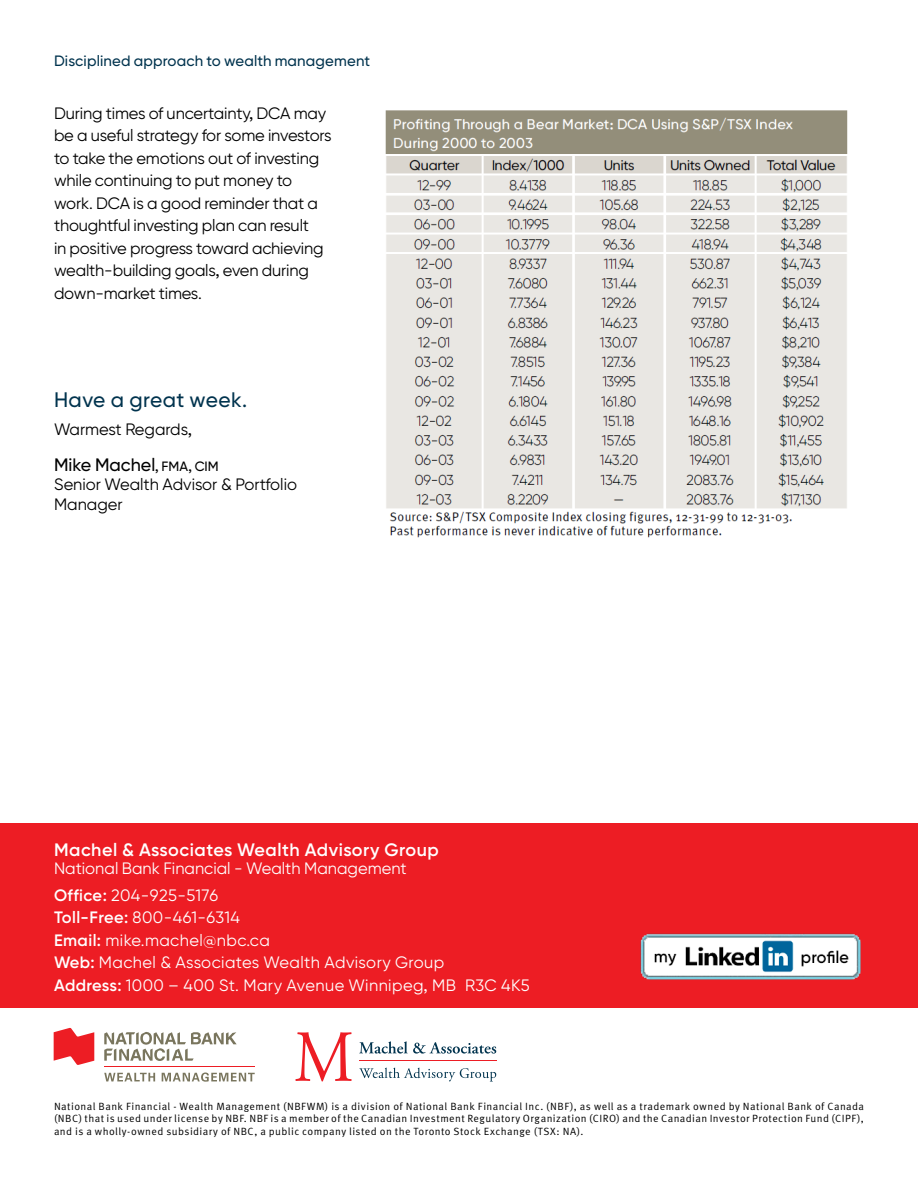
<style>
.page{position:relative;width:918px;height:1188px;background:#fff}
.page>*{position:absolute;margin:0;border:0;box-sizing:border-box;transform-origin:0 0}
.t1{font:500 21px "Gilroy BN";letter-spacing:.02em;color:#00334e}
.t2{font:600 18px "Gilroy BN";letter-spacing:.03em;color:#fff}
.t3{font:500 18px "Gilroy BN";color:#000}
.t4{font:16.5px/22.5px "Gilroy BN";letter-spacing:-.01em;color:#000}
.t5{font:16.5px/22.5px "Gilroy BN";letter-spacing:.025em;color:#fff}
.t6{font:16.5px/27px "Gilroy BN";color:#fff}
.t7{font:500 15px "Gilroy BN";letter-spacing:.01em;color:#00334e}
.t8{font:10.5px/12.6px "Meta Pro Norm";letter-spacing:.04em;color:#000;text-align:justify}
.s1{font-size:13.5px}
.s2{font-weight:600}
</style>
<div class="page">
<svg style="left:54px;top:1028px;width:40px;height:37px"></svg>
<svg style="left:104px;top:1073px;width:51px;height:8px"></svg>
<svg style="left:162px;top:1073px;width:93px;height:9px"></svg>
<hr style="left:104px;top:1066px;width:151px;height:1px;background:#ed1d24">
<svg style="left:104px;top:1032px;width:133px;height:29px"></svg>
<svg style="left:295px;top:1032px;width:57px;height:49px"></svg>
<svg style="left:359px;top:1041px;width:137px;height:13px"></svg>
<svg style="left:359px;top:1068px;width:137px;height:14px"></svg>
<hr style="left:359px;top:1061px;width:137px;height:1px;background:#ed1d24">
<div style="left:0;top:823px;width:918px;height:185px;background:#ed1d24"></div>
<img style="left:640px;top:933px;width:221px;height:47px">
<img style="left:385px;top:110px;width:463px;height:428px">
<h3 class="t7" style="left:54px;top:52px;width:318px">Disciplined approach to wealth management</h3>
<p class="t4" style="left:54px;top:101px;width:279px">During times of uncertainty, DCA may be a useful strategy for some investors to take the emotions out of investing while continuing to put money to work. DCA is a good reminder that a thoughtful investing plan can result<br>in positive progress toward achieving wealth-building goals, even during down-market times.</p>
<h1 class="t1" style="left:54px;top:386px;width:195px">Have a great week.</h1>
<h3 class="t4" style="left:54px;top:418px;width:140px">Warmest Regards,</h3>
<h2 class="t3" style="left:54px;top:453px;width:166px">Mike Machel<span class="s1">, FMA, CIM</span></h2>
<h3 class="t4" style="left:54px;top:474px;width:245px;line-height:19.8px">Senior Wealth Advisor &amp; Portfolio<br>Manager</h3>
<h2 class="t2" style="left:54px;top:838px;width:386px">Machel &amp; Associates Wealth Advisory Group</h2>
<h3 class="t6" style="left:54px;top:854px;width:354px">National Bank Financial - Wealth Management<br><span class="s2">Office:</span> 204-925-5176</h3>
<h3 class="t5" style="left:54px;top:906px;width:477px"><span class="s2">Toll-Free:</span> 800-461-6314<br><span class="s2">Email:</span> mike.machel@nbc.ca<br><span class="s2">Web:</span> Machel &amp; Associates Wealth Advisory Group<br><span class="s2">Address:</span> 1000 – 400 St. Mary Avenue Winnipeg, MB R3C 4K5</h3>
<p class="t8" style="left:54px;top:1099px;width:812px">National Bank Financial - Wealth Management (NBFWM) is a division of National Bank Financial Inc. (NBF), as well as a trademark owned by National Bank of Canada (NBC) that is used under license by NBF. NBF is a member of the Canadian Investment Regulatory Organization (CIRO) and the Canadian Investor Protection Fund (CIPF), and is a wholly-owned subsidiary of NBC, a public company listed on the Toronto Stock Exchange (TSX: NA).</p>
</div>
